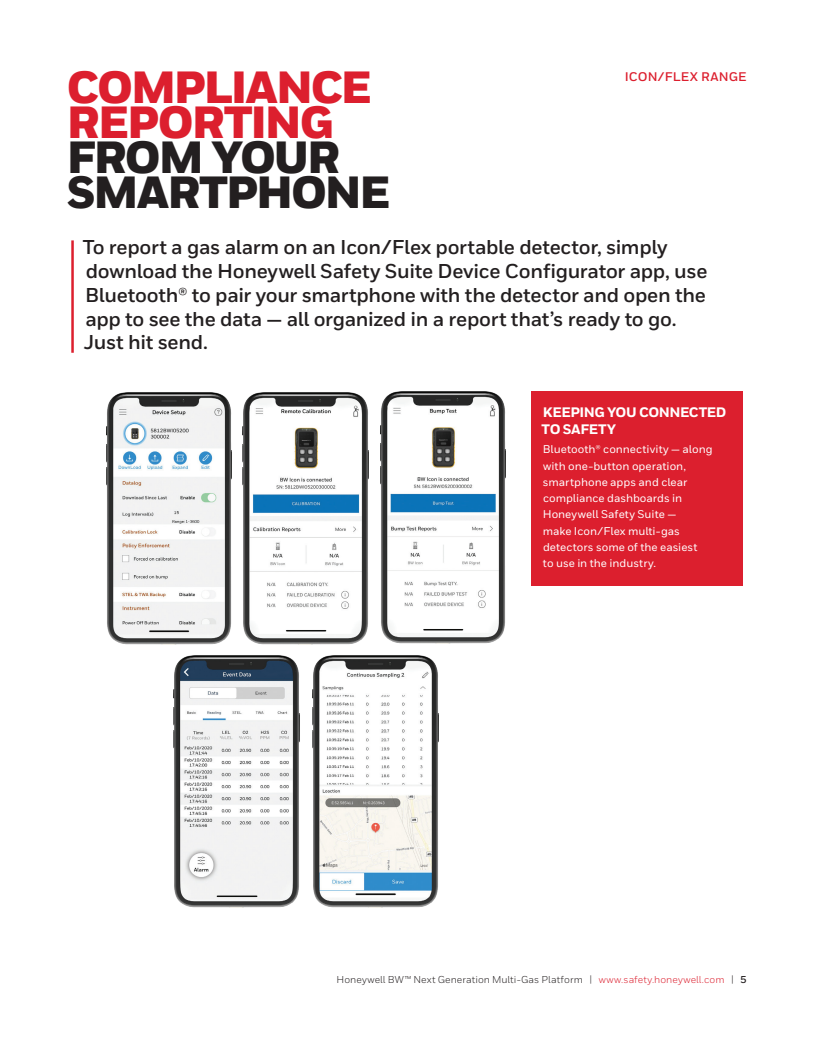
<style>
.page{position:relative;width:818px;height:1043px;background:#fff}
.page>*{position:absolute;margin:0;border:0;box-sizing:border-box;transform-origin:0 0}
.t1{font:900 45px/35px "Honeywell Sans";letter-spacing:-.045em;color:#dc1f2e}
.t2{font:900 45px/35px "Honeywell Sans";letter-spacing:-.045em;color:#231f20}
.t3{font:700 20px/23.8px "Honeywell Sans";letter-spacing:-.015em;color:#231f20}
.t4{font:800 13.75px/16.2px "Honeywell Sans";letter-spacing:-.03em;color:#fff}
.t5{font:700 12.5px "Honeywell Sans";letter-spacing:.015em;color:#dc1f2e}
.t6{font:500 11.25px/16.2px "Honeywell Sans";color:#fff}
.t7{font:10px "Honeywell Sans";letter-spacing:.01em;color:#231f20}
.s1{color:#dc1f2e}
.s2{font-weight:700}
</style>
<div class="page">
<hr style="left:71px;top:240px;width:3px;height:113px;background:#dc1f2e">
<div style="left:531px;top:391px;width:212px;height:194px;background:#dc1f2e"></div>
<img style="left:173px;top:655px;width:127px;height:253px">
<img style="left:312px;top:655px;width:127px;height:253px">
<img style="left:106px;top:392px;width:125px;height:253px">
<img style="left:231px;top:392px;width:137px;height:253px">
<img style="left:368px;top:391px;width:138px;height:253px">
<h1 class="t1" style="left:67px;top:72px;width:306px">COMPLIANCE<br>REPORTING</h1>
<h1 class="t2" style="left:67px;top:142px;width:325px">FROM YOUR<br>SMARTPHONE</h1>
<p class="t5" style="left:624px;top:69px;width:123px">ICON/FLEX RANGE</p>
<p class="t3" style="left:83px;top:236px;width:626px">To report a gas alarm on an Icon/Flex portable detector, simply download the Honeywell Safety Suite Device Configurator app, use Bluetooth® to pair your smartphone with the detector and open the app to see the data — all organized in a report that’s ready to go.<br>Just hit send.</p>
<p class="t4" style="left:541px;top:405px;width:186px">KEEPING YOU CONNECTED<br>TO SAFETY</p>
<p class="t6" style="left:542px;top:441px;width:171px">Bluetooth® connectivity — along with one-button operation, smartphone apps and clear compliance dashboards in<br>Honeywell Safety Suite —<br>make Icon/Flex multi-gas detectors some of the easiest<br>to use in the industry.</p>
<p class="t7" style="left:336px;top:973px;width:411px">Honeywell BW™ Next Generation Multi-Gas Platform | <span class="s1">www.safety.honeywell.com</span> | <span class="s2">5</span></p>
</div>
